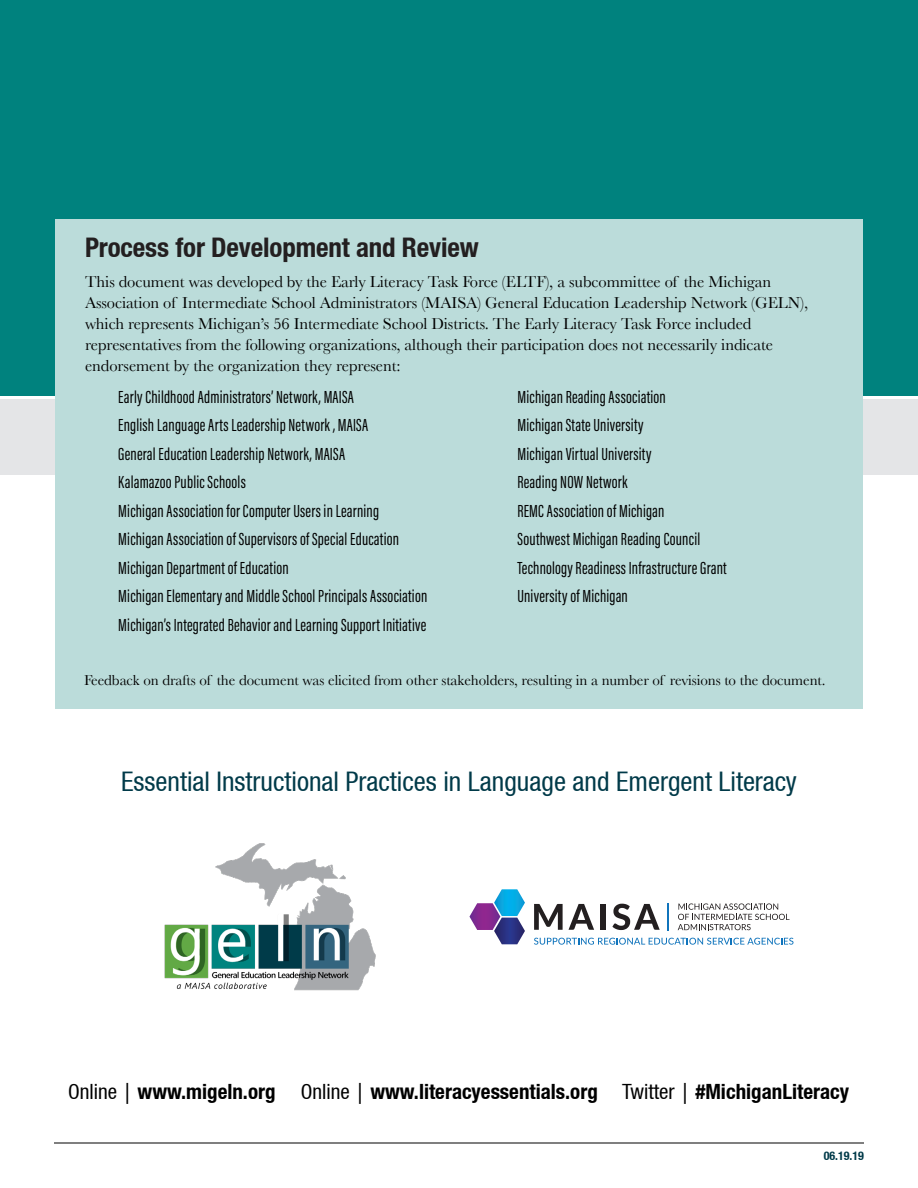
<style>
.page{position:relative;width:918px;height:1188px;background:#fff}
.page>*{position:absolute;margin:0;border:0;box-sizing:border-box;transform-origin:0 0}
.t1{font:27px "Helvetica 57 Condensed Helvetica 57 Condensed";color:#003a49}
.Normal1{font:700 condensed 27px "Helvetica 77 Bold Condensed Helvetica 77";letter-spacing:-.005em;color:#231f20}
.t2{font:700 condensed 21px "Helvetica 77 Bold Condensed Helvetica 77";color:#000}
.Normal1-2{font:18px "Acumin Pro Extra Cond";letter-spacing:.01em;color:#000}
.Normal1-3{font:16.5px/21px "Baskerville";letter-spacing:-.005em;color:#000}
.Normal1-4{font:15px "Baskerville";letter-spacing:-.005em;color:#000}
.t3{font:700 condensed 12px "Helvetica 77 Bold Condensed Helvetica 77";color:#003a49}
.s1{font-family:"Helvetica 57 Condensed Helvetica 57 Condensed";font-weight:400;font-stretch:normal}
.s2{font-family:"Bank Gothic BT";font-weight:500;font-stretch:normal}
</style>
<div class="page">
<div style="left:1px;top:0;width:917px;height:395px;background:#00827e"></div>
<div style="left:1px;top:399px;width:917px;height:76px;background:#e4e5e7"></div>
<div style="left:55px;top:219px;width:807px;height:490px;background:#bbdcda"></div>
<svg style="left:534px;top:904px;width:29px;height:26px"></svg>
<svg style="left:569px;top:904px;width:25px;height:26px"></svg>
<div style="left:600px;top:904px;width:5px;height:26px;background:#231f20"></div>
<svg style="left:612px;top:904px;width:48px;height:26px"></svg>
<svg style="left:668px;top:903px;width:1px;height:28px"></svg>
<svg style="left:678px;top:903px;width:112px;height:27px"></svg>
<svg style="left:534px;top:938px;width:259px;height:7px"></svg>
<svg style="left:470px;top:889px;width:55px;height:55px"></svg>
<img style="left:164px;top:843px;width:212px;height:148px">
<hr style="left:54px;top:1143px;width:810px;height:1px;background:#000">
<p class="Normal1" style="left:85px;top:231px;width:395px">Process for Development and Review</p>
<p class="Normal1-3" style="left:85px;top:271px;width:725px">This document was developed by the Early Literacy Task Force (ELTF), a subcommittee of the Michigan Association of Intermediate School Administrators (MAISA) General Education Leadership Network (GELN), which represents Michigan’s 56 Intermediate School Districts. The Early Literacy Task Force included representatives from the following organizations, although their participation does not necessarily indicate endorsement by the organization they represent:</p>
<p class="Normal1-2" style="left:118px;top:386px;width:237px">Early Childhood Administrators’ Network, MAISA</p>
<p class="Normal1-2" style="left:118px;top:414px;width:252px">English Language Arts Leadership Network , MAISA</p>
<p class="Normal1-2" style="left:118px;top:443px;width:228px">General Education Leadership Network, MAISA</p>
<p class="Normal1-2" style="left:118px;top:471px;width:129px">Kalamazoo Public Schools</p>
<p class="Normal1-2" style="left:118px;top:500px;width:262px">Michigan Association for Computer Users in Learning</p>
<p class="Normal1-2" style="left:118px;top:528px;width:282px">Michigan Association of Supervisors of Special Education</p>
<p class="Normal1-2" style="left:118px;top:557px;width:172px">Michigan Department of Education</p>
<p class="Normal1-2" style="left:118px;top:585px;width:311px">Michigan Elementary and Middle School Principals Association</p>
<p class="Normal1-2" style="left:118px;top:614px;width:310px">Michigan’s Integrated Behavior and Learning Support Initiative</p>
<p class="Normal1-2" style="left:518px;top:386px;width:150px">Michigan Reading Association</p>
<p class="Normal1-2" style="left:518px;top:414px;width:128px">Michigan State University</p>
<p class="Normal1-2" style="left:518px;top:443px;width:135px">Michigan Virtual University</p>
<p class="Normal1-2" style="left:518px;top:471px;width:111px">Reading NOW Network</p>
<p class="Normal1-2" style="left:518px;top:500px;width:149px">REMC Association of Michigan</p>
<p class="Normal1-2" style="left:518px;top:528px;width:184px">Southwest Michigan Reading Council</p>
<p class="Normal1-2" style="left:518px;top:557px;width:211px">Technology Readiness Infrastructure Grant</p>
<p class="Normal1-2" style="left:518px;top:585px;width:112px">University of Michigan</p>
<p class="Normal1-4" style="left:84px;top:671px;width:743px">Feedback on drafts of the document was elicited from other stakeholders, resulting in a number of revisions to the document.</p>
<p class="t1" style="left:121px;top:766px;width:677px">Essential Instructional Practices in Language and Emergent Literacy</p>
<p class="t2" style="left:68px;top:1079px;width:782px"><span class="s1">Online</span> <span class="s2">|</span> www.migeln.org <span class="s1">Online</span> <span class="s2">|</span> www.literacyessentials.org <span class="s1">Twitter</span> <span class="s2">|</span> #MichiganLiteracy</p>
<p class="t3" style="left:824px;top:1148px;width:42px">06.19.19</p>
</div>
